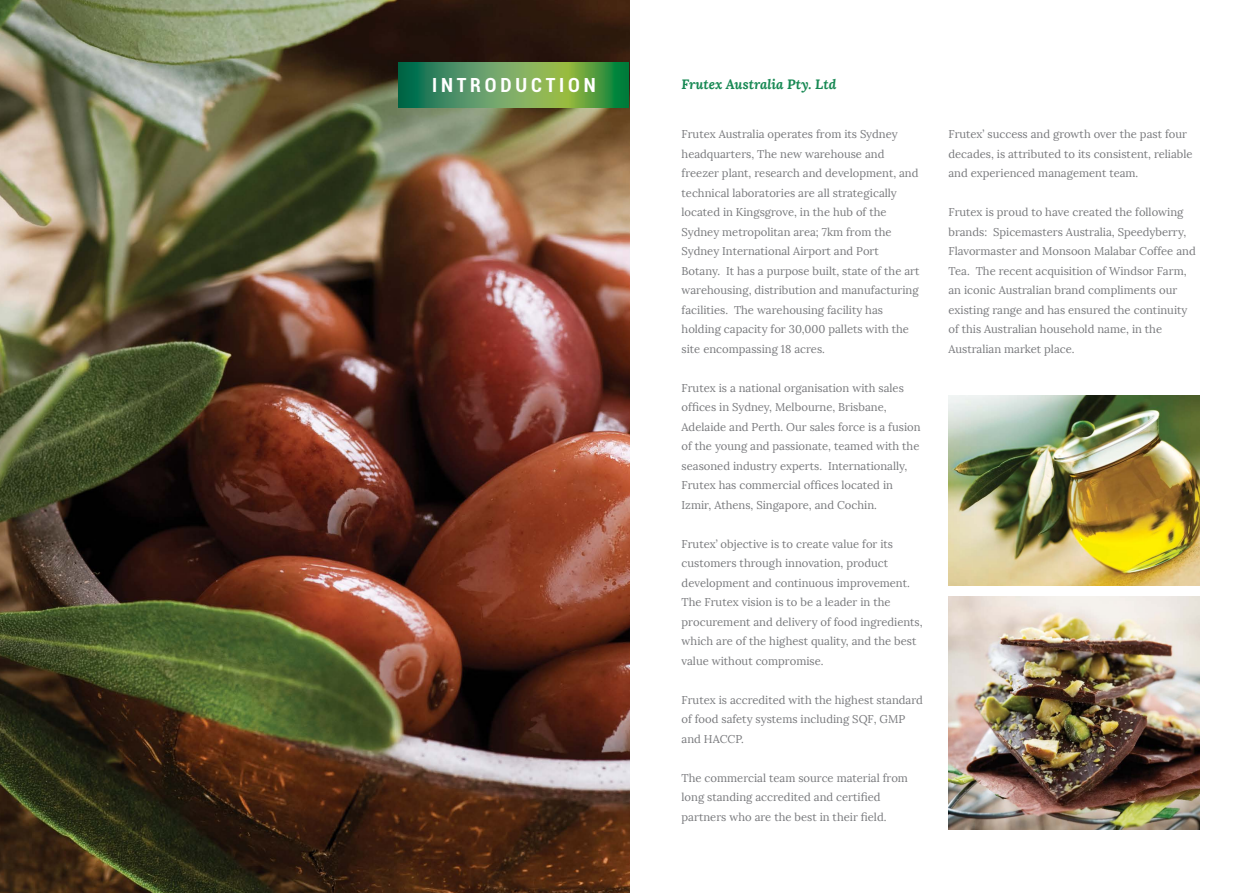
<style>
.page{position:relative;width:1259px;height:893px;background:#fff}
.page>*{position:absolute;margin:0;border:0;box-sizing:border-box;transform-origin:0 0}
.t1{font:700 condensed 19.5px "Roboto";letter-spacing:.2em;color:#fff}
.t2{font:italic 700 13.5px "Lora";color:#188954}
.t3{font:11.25px/19.5px "Lora";color:#797a7d}
</style>
<div class="page">
<img style="left:948px;top:597px;width:251px;height:232px">
<img style="left:948px;top:396px;width:251px;height:189px">
<img style="left:0;top:0;width:629px;height:893px">
<svg style="left:398px;top:63px;width:231px;height:44px"></svg>
<h1 class="t1" style="left:432px;top:72px;width:165px">INTRODUCTION</h1>
<p class="t2" style="left:681px;top:75px;width:156px">Frutex Australia Pty. Ltd</p>
<p class="t3" style="left:681px;top:125px;width:239px">Frutex Australia operates from its Sydney headquarters, The new warehouse and freezer plant, research and development, and technical laboratories are all strategically located in Kingsgrove, in the hub of the Sydney metropolitan area; 7km from the Sydney International Airport and Port Botany. It has a purpose built, state of the art warehousing, distribution and manufacturing facilities. The warehousing facility has holding capacity for 30,000 pallets with the site encompassing 18 acres.</p>
<p class="t3" style="left:681px;top:378px;width:240px">Frutex is a national organisation with sales offices in Sydney, Melbourne, Brisbane, Adelaide and Perth. Our sales force is a fusion of the young and passionate, teamed with the seasoned industry experts. Internationally, Frutex has commercial offices located in Izmir, Athens, Singapore, and Cochin.</p>
<p class="t3" style="left:681px;top:534px;width:242px">Frutex’ objective is to create value for its customers through innovation, product development and continuous improvement.<br>The Frutex vision is to be a leader in the procurement and delivery of food ingredients, which are of the highest quality, and the best value without compromise.</p>
<p class="t3" style="left:681px;top:690px;width:243px">Frutex is accredited with the highest standard of food safety systems including SQF, GMP and HACCP.</p>
<p class="t3" style="left:681px;top:768px;width:228px">The commercial team source material from long standing accredited and certified partners who are the best in their field.</p>
<p class="t3" style="left:948px;top:125px;width:246px">Frutex’ success and growth over the past four decades, is attributed to its consistent, reliable and experienced management team.</p>
<p class="t3" style="left:948px;top:203px;width:249px">Frutex is proud to have created the following brands: Spicemasters Australia, Speedyberry, Flavormaster and Monsoon Malabar Coffee and Tea. The recent acquisition of Windsor Farm, an iconic Australian brand compliments our existing range and has ensured the continuity of this Australian household name, in the Australian market place.</p>
</div>
